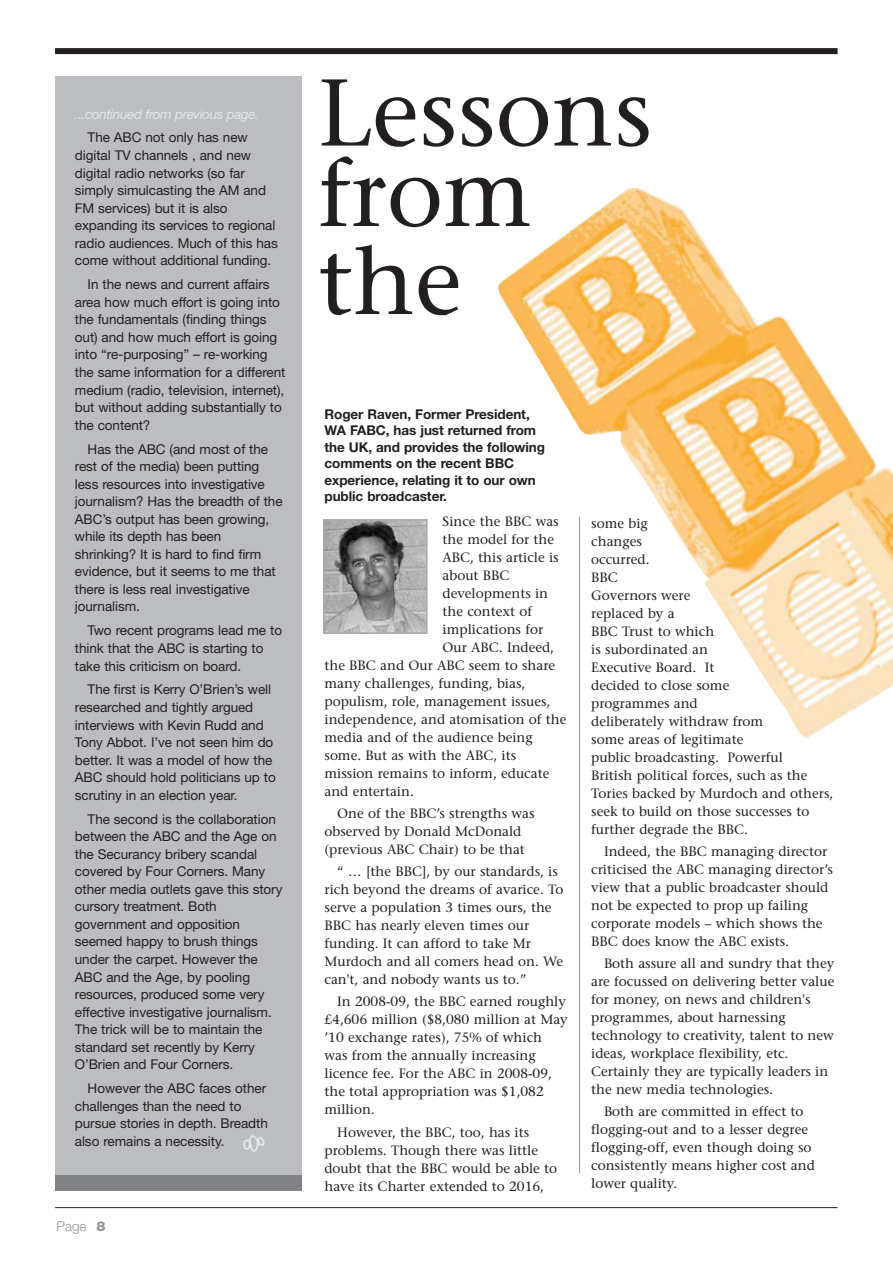
<style>
.page{position:relative;width:893px;height:1263px;background:#fff}
.page>*{position:absolute;margin:0;border:0;box-sizing:border-box;transform-origin:0 0}
.t1{font:94.5px/84.3px "Stone Serif";color:#231f20}
.t2{font:13.5px/18px "Stone Serif";color:#231f20}
.t3{font:13.5px/17.5px "Helvetica Neue";letter-spacing:-.005em;color:#231f20}
.t4{font:700 13.5px/16.5px "Helvetica Neue";letter-spacing:-.005em;color:#231f20}
.t5{font:italic 13.5px "Helvetica Neue";letter-spacing:-.03em;color:#e6e7e8}
.t6{font:300 13.5px "Helvetica Neue";color:#939598}
.s1{font-weight:900}
</style>
<div class="page">
<div style="left:55px;top:77px;width:247px;height:1114px;background:#bbbdc0"></div>
<hr style="left:55px;top:1207px;width:782px;height:1px;background:#231f20">
<div style="left:55px;top:48px;width:782px;height:6px;background:#231f20"></div>
<img style="left:326px;top:522px;width:99px;height:109px">
<div style="left:323px;top:519px;width:105px;height:115px;border:2px solid #a7a9ac"></div>
<div style="left:55px;top:1175px;width:247px;height:16px;background:#808285"></div>
<img style="left:243px;top:1135px;width:22px;height:17px">
<img style="left:498px;top:188px;width:395px;height:551px">
<hr style="left:579px;top:517px;width:1px;height:656px;background:#939598">
<p class="t5" style="left:75px;top:109px;width:186px">...continued from previous page.</p>
<p class="t3" style="left:75px;top:130px;width:204px;text-indent:13px">The ABC not only has new digital TV channels , and new digital radio networks (so far simply simulcasting the AM and<br>FM services) but it is also expanding its services to regional radio audiences. Much of this has come without additional funding.</p>
<p class="t3" style="left:75px;top:277px;width:212px;text-indent:13px">In the news and current affairs area how much effort is going into the fundamentals (finding things out) and how much effort is going into “re-purposing” – re-working the same information for a different medium (radio, television, internet), but without adding substantially to the content?</p>
<p class="t3" style="left:75px;top:441px;width:209px;text-indent:13px">Has the ABC (and most of the rest of the media) been putting less resources into investigative journalism? Has the breadth of the<br>ABC’s output has been growing, while its depth has been shrinking? It is hard to find firm evidence, but it seems to me that there is less real investigative journalism.</p>
<p class="t3" style="left:75px;top:623px;width:209px;text-indent:13px">Two recent programs lead me to think that the ABC is starting to take this criticism on board.</p>
<p class="t3" style="left:75px;top:682px;width:202px;text-indent:13px">The first is Kerry O’Brien’s well researched and tightly argued interviews with Kevin Rudd and<br>Tony Abbot. I’ve not seen him do better. It was a model of how the<br>ABC should hold politicians up to scrutiny in an election year.</p>
<p class="t3" style="left:75px;top:811px;width:209px;text-indent:13px">The second is the collaboration between the ABC and the Age on the Securancy bribery scandal covered by Four Corners. Many other media outlets gave this story cursory treatment. Both government and opposition seemed happy to brush things under the carpet. However the<br>ABC and the Age, by pooling resources, produced some very effective investigative journalism.<br>The trick will be to maintain the standard set recently by Kerry<br>O’Brien and Four Corners.</p>
<p class="t3" style="left:75px;top:1081px;width:194px;text-indent:13px">However the ABC faces other challenges than the need to pursue stories in depth. Breadth also remains a necessity.</p>
<p class="t6" style="left:57px;top:1221px;width:50px">Page <span class="s1">8</span></p>
<h1 class="t1" style="left:318px;top:80px;width:336px">Lessons from the</h1>
<p class="t4" style="left:324px;top:407px;width:222px">Roger Raven, Former President,<br>WA FABC, has just returned from the UK, and provides the following comments on the recent BBC experience, relating it to our own public broadcaster.</p>
<p class="t2" style="left:443px;top:514px;width:118px">Since the BBC was</p>
<p class="t2" style="left:443px;top:532px;width:113px">the model for the</p>
<p class="t2" style="left:443px;top:550px;width:118px">ABC, this article is</p>
<p class="t2" style="left:443px;top:568px;width:68px">about BBC</p>
<p class="t2" style="left:443px;top:586px;width:107px">developments in</p>
<p class="t2" style="left:443px;top:604px;width:91px">the context of</p>
<p class="t2" style="left:443px;top:622px;width:102px">implications for</p>
<p class="t2" style="left:443px;top:640px;width:113px">Our ABC. Indeed,</p>
<p class="t2" style="left:324px;top:658px;width:232px">the BBC and Our ABC seem to share</p>
<p class="t2" style="left:324px;top:676px;width:202px">many challenges, funding, bias,</p>
<p class="t2" style="left:324px;top:694px;width:227px">populism, role, management issues,</p>
<p class="t2" style="left:324px;top:712px;width:243px">independence, and atomisation of the</p>
<p class="t2" style="left:324px;top:730px;width:210px">media and of the audience being</p>
<p class="t2" style="left:324px;top:748px;width:193px">some. But as with the ABC, its</p>
<p class="t2" style="left:324px;top:765px;width:226px">mission remains to inform, educate</p>
<p class="t2" style="left:324px;top:783px;width:91px">and entertain.</p>
<p class="t2" style="left:324px;top:806px;width:211px;text-indent:13px">One of the BBC’s strengths was observed by Donald McDonald (previous ABC Chair) to be that</p>
<p class="t2" style="left:324px;top:864px;width:240px;text-indent:13px">“ … [the BBC], by our standards, is rich beyond the dreams of avarice. To serve a population 3 times ours, the BBC has nearly eleven times our funding. It can afford to take Mr Murdoch and all comers head on. We can't, and nobody wants us to.”</p>
<p class="t2" style="left:324px;top:994px;width:245px;text-indent:13px">In 2008-09, the BBC earned roughly £4,606 million ($8,080 million at May ’10 exchange rates), 75% of which was from the annually increasing licence fee. For the ABC in 2008-09, the total appropriation was $1,082 million.</p>
<p class="t2" style="left:324px;top:1124px;width:234px;text-indent:13px">However, the BBC, too, has its problems. Though there was little doubt that the BBC would be able to have its Charter extended to 2016,</p>
<p class="t2" style="left:591px;top:516px;width:244px">some big<br>changes<br>occurred.<br>BBC<br>Governors were<br>replaced by a<br>BBC Trust to which<br>is subordinated an<br>Executive Board. It<br>decided to close some<br>programmes and<br>deliberately withdraw from<br>some areas of legitimate<br>public broadcasting. Powerful<br>British political forces, such as the<br>Tories backed by Murdoch and others, seek to build on those successes to further degrade the BBC.</p>
<p class="t2" style="left:591px;top:844px;width:243px;text-indent:13px">Indeed, the BBC managing director criticised the ABC managing director’s view that a public broadcaster should not be expected to prop up failing corporate models – which shows the BBC does know the ABC exists.</p>
<p class="t2" style="left:591px;top:956px;width:245px;text-indent:13px">Both assure all and sundry that they are focussed on delivering better value for money, on news and children's programmes, about harnessing technology to creativity, talent to new ideas, workplace flexibility, etc.<br>Certainly they are typically leaders in the new media technologies.</p>
<p class="t2" style="left:591px;top:1104px;width:225px;text-indent:13px">Both are committed in effect to flogging-out and to a lesser degree flogging-off, even though doing so consistently means higher cost and lower quality.</p>
</div>
